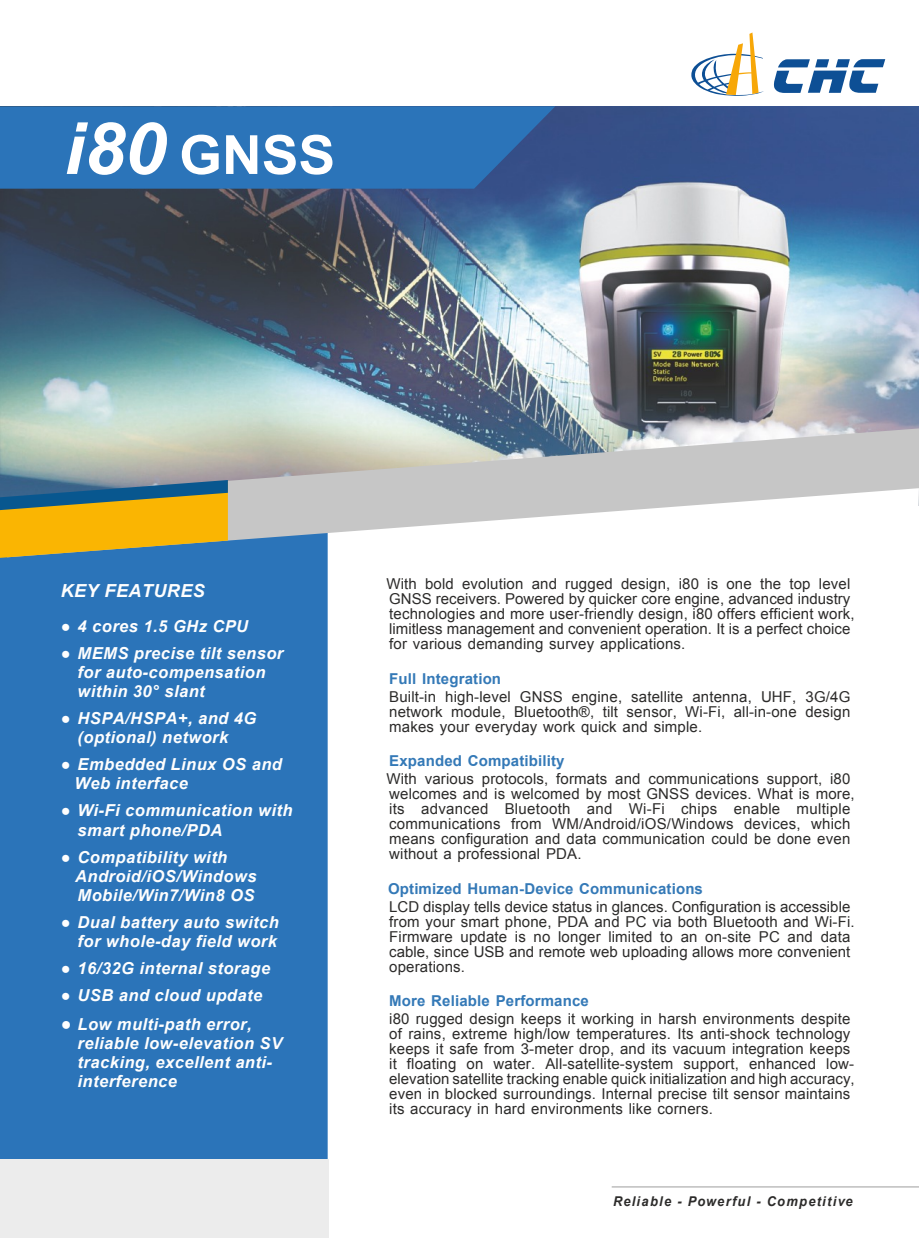
<style>
.page{position:relative;width:919px;height:1238px;background:#fff}
.page>*{position:absolute;margin:0;border:0;box-sizing:border-box;transform-origin:0 0}
.t1{font:700 54px "Arial";color:#fff}
.t2{font:italic 700 18px "Arial";letter-spacing:.025em;color:#fefefe}
.t3{font:italic 700 16.5px/18.9px "Arial";letter-spacing:.025em;color:#fefefe}
.t4{font:15px/15px "Arial";letter-spacing:.01em;color:#2c2b2a}
.t5{font:700 15px "Arial";letter-spacing:.01em;color:#3479b7}
.t6{font:15px "Arial";letter-spacing:.01em;color:#2c2b2a}
.t7{font:italic 700 13.5px "Arial";letter-spacing:.1em;color:#2c2b2a;scale:.96 1}
.s1{font-style:italic;font-size:72px}
.s2{font-family:"Times New Roman"}
.s3{font-family:"Times New Roman";font-weight:400;font-style:normal;font-size:18px;color:#fff}
</style>
<div class="page">
<img style="left:0;top:106px;width:918px;height:374px">
<svg style="left:691px;top:32px;width:73px;height:64px"></svg>
<svg style="left:773px;top:59px;width:112px;height:34px"></svg>
<div style="left:0;top:557px;width:327px;height:602px;background:#2b74b9"></div>
<svg style="left:7px;top:428px;width:911px;height:129px"></svg>
<hr style="left:611px;top:1186px;width:307px;height:1px;background:#9e9e9e">
<div style="left:0;top:1159px;width:328px;height:78px;background:#ececec"></div>
<svg style="left:0;top:106px;width:555px;height:83px;fill:#2b74b9"></svg>
<svg style="left:0;top:480px;width:228px;height:78px"></svg>
<h1 class="t1" style="left:64px;top:135px;width:273px"><span class="s1">i80</span> GNSS</h1>
<p class="t2" style="left:61px;top:584px;width:146px">KEY FEATURES</p>
<p class="t3" style="left:61px;top:618px;width:189px"><span class="s2">●</span> 4 cores 1.5 GHz CPU</p>
<p class="t3" style="left:78px;top:645px;width:207px;text-indent:-17px"><span class="s2">●</span> MEMS precise tilt sensor for auto-compensation within 30° slant</p>
<p class="t3" style="left:78px;top:710px;width:180px;text-indent:-17px"><span class="s2">●</span> HSPA/HSPA+, and 4G (optional) network</p>
<p class="t3" style="left:74px;top:756px;width:209px;text-indent:-14px"><span class="s2">●</span> Embedded Linux OS and<br>Web interface</p>
<p class="t3" style="left:78px;top:802px;width:216px;text-indent:-17px"><span class="s2">●</span> Wi-Fi communication with smart phone/PDA</p>
<p class="t3" style="left:75px;top:848px;width:183px;text-indent:-14px"><span class="s2">●</span> Compatibility with<br>Android/iOS/Windows<br>Mobile/Win7/Win8 OS</p>
<p class="t3" style="left:61px;top:914px;width:220px;text-align:right"><span class="s2">●</span> Dual battery auto switch for whole-day field work</p>
<p class="t3" style="left:61px;top:960px;width:211px"><span class="s2">●</span> 16/32G internal storage</p>
<p class="t3" style="left:61px;top:987px;width:203px"><span class="s2">●</span> USB and cloud update</p>
<p class="t3" style="left:78px;top:1015px;width:206px;text-indent:-17px"><span class="s3">●</span> Low multi-path error, reliable low-elevation SV tracking, excellent anti&shy;interference</p>
<p class="t4" style="left:386px;top:578px;width:470px">With bold evolution and rugged design, i80 is one the top level GNSS receivers. Powered by quicker core engine, advanced industry technologies and more user-friendly design, i80 offers efficient work, limitless management and convenient operation. It is a perfect choice for various demanding survey applications.</p>
<p class="t5" style="left:389px;top:672px;width:113px">Full Integration</p>
<p class="t4" style="left:389px;top:690px;width:462px">Built-in high-level GNSS engine, satellite antenna, UHF, 3G/4G</p>
<p class="t6" style="left:389px;top:705px;width:462px">network module, Bluetooth®, tilt sensor, Wi-Fi, all-in-one design</p>
<p class="t4" style="left:389px;top:720px;width:314px">makes your everyday work quick and simple.</p>
<p class="t5" style="left:389px;top:755px;width:177px">Expanded Compatibility</p>
<p class="t4" style="left:386px;top:772px;width:470px">With various protocols, formats and communications support, i80 welcomes and is welcomed by most GNSS devices. What is more, its advanced Bluetooth and Wi-Fi chips enable multiple communications from WM/Android/iOS/Windows devices, which means configuration and data communication could be done even without a professional PDA.</p>
<p class="t5" style="left:388px;top:882px;width:316px">Optimized Human-Device Communications</p>
<p class="t4" style="left:389px;top:900px;width:467px">LCD display tells device status in glances. Configuration is accessible from your smart phone, PDA and PC via both Bluetooth and Wi-Fi.<br>Firmware update is no longer limited to an on-site PC and data cable, since USB and remote web uploading allows more convenient operations.</p>
<p class="t5" style="left:389px;top:995px;width:201px">More Reliable Performance</p>
<p class="t4" style="left:389px;top:1012px;width:467px">i80 rugged design keeps it working in harsh environments despite of rains, extreme high/low temperatures. Its anti-shock technology keeps it safe from 3-meter drop, and its vacuum integration keeps it floating on water. All-satellite-system support, enhanced low&shy;elevation satellite tracking enable quick initialization and high accuracy, even in blocked surroundings. Internal precise tilt sensor maintains its accuracy in hard environments like corners.</p>
<p class="t7" style="left:613px;top:1195px;width:251px">Reliable - Powerful - Competitive</p>
</div>
